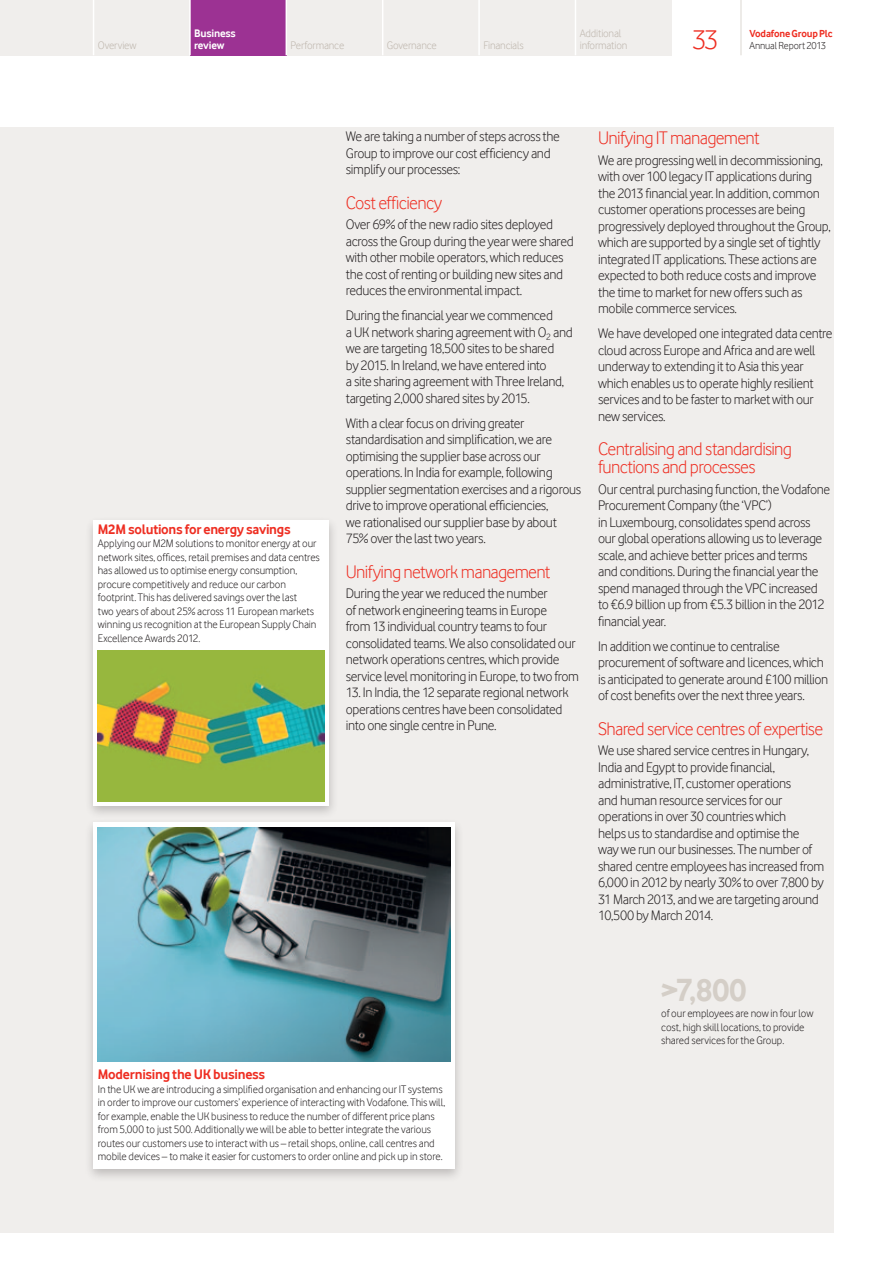
<style>
.page{position:relative;width:893px;height:1263px;background:#fff}
.page>*{position:absolute;margin:0;border:0;box-sizing:border-box;transform-origin:0 0}
.t1{font:700 33px "Vodafone Rg";color:#d4cec7}
.t2{font:28.5px "Vodafone Lt";color:#ee2e22}
.t3{font:18.75px/18px "Vodafone Lt";letter-spacing:-.035em;color:#ee2e22}
.t4{font:14.25px/16.5px "Vodafone Lt";letter-spacing:-.025em;color:#231f20}
.t5{font:700 14.25px "Vodafone Rg";letter-spacing:-.015em;color:#ee2e22}
.t6{font:11.25px/13.5px "Vodafone Lt";letter-spacing:-.005em;color:#231f20}
.t7{font:11.25px/12px "Vodafone Lt";letter-spacing:-.015em;color:#beb6ad}
.t8{font:700 11.25px/12px "Vodafone Rg";letter-spacing:-.02em;color:#fff}
.t9{font:700 10.5px "Vodafone Rg";letter-spacing:-.02em;color:#ee2e22}
.t10{font:10.5px "Vodafone Lt";letter-spacing:-.01em;color:#231f20}
</style>
<div class="page">
<div style="left:0;top:128px;width:833px;height:1105px;background:#f0eeec"></div>
<div style="left:84px;top:515px;width:254px;height:304px;background:#231f20;opacity:.25"></div>
<div style="left:94px;top:520px;width:235px;height:285px;background:#fff"></div>
<img style="left:98px;top:650px;width:226px;height:151px">
<div style="left:84px;top:818px;width:380px;height:365px;background:#231f20;opacity:.25"></div>
<div style="left:94px;top:823px;width:361px;height:346px;background:#fff"></div>
<img style="left:98px;top:827px;width:353px;height:234px">
<hr style="left:741px;top:0;width:1px;height:55px;background:#dcd8d2">
<div style="left:0;top:0;width:672px;height:55px;background:#f0eeec"></div>
<div style="left:190px;top:0;width:96px;height:55px;background:#9c3293"></div>
<hr style="left:189px;top:0;width:2px;height:55px;background:#fff">
<hr style="left:93px;top:0;width:1px;height:55px;background:#fff">
<hr style="left:286px;top:0;width:1px;height:55px;background:#fff">
<hr style="left:382px;top:0;width:1px;height:55px;background:#fff">
<hr style="left:478px;top:0;width:2px;height:55px;background:#fff">
<hr style="left:575px;top:0;width:1px;height:55px;background:#fff">
<p class="t8" style="left:194px;top:27px;width:43px">Business review</p>
<p class="t7" style="left:291px;top:39px;width:55px">Performance</p>
<p class="t7" style="left:387px;top:39px;width:51px">Governance</p>
<p class="t7" style="left:483px;top:39px;width:42px">Financials</p>
<p class="t7" style="left:580px;top:27px;width:49px">Additional information</p>
<p class="t2" style="left:692px;top:23px;width:28px">33</p>
<p class="t9" style="left:749px;top:27px;width:85px">Vodafone Group Plc</p>
<p class="t7" style="left:98px;top:39px;width:40px">Overview</p>
<p class="t10" style="left:749px;top:39px;width:78px">Annual Report 2013</p>
<p class="t5" style="left:98px;top:521px;width:194px">M2M solutions for energy savings</p>
<p class="t6" style="left:98px;top:537px;width:224px">Applying our M2M solutions to monitor energy at our network sites, offices, retail premises and data centres has allowed us to optimise energy consumption, procure competitively and reduce our carbon footprint. This has delivered savings over the last<br>two years of about 25% across 11 European markets winning us recognition at the European Supply Chain Excellence Awards 2012.</p>
<p class="t4" style="left:346px;top:128px;width:216px">We are taking a number of steps across the<br>Group to improve our cost efficiency and simplify our processes:</p>
<p class="t3" style="left:346px;top:193px;width:98px">Cost efficiency</p>
<p class="t4" style="left:346px;top:216px;width:229px">Over 69% of the new radio sites deployed across the Group during the year were shared with other mobile operators, which reduces the cost of renting or building new sites and reduces the environmental impact.</p>
<p class="t4" style="left:346px;top:307px;width:228px">During the financial year we commenced<br>a UK network sharing agreement with O<sub>2</sub> and we are targeting 18,500 sites to be shared<br>by 2015. In Ireland, we have entered into<br>a site sharing agreement with Three Ireland, targeting 2,000 shared sites by 2015.</p>
<p class="t4" style="left:346px;top:414px;width:237px">With a clear focus on driving greater standardisation and simplification, we are optimising the supplier base across our operations. In India for example, following supplier segmentation exercises and a rigorous drive to improve operational efficiencies,<br>we rationalised our supplier base by about 75% over the last two years.</p>
<p class="t3" style="left:346px;top:562px;width:206px">Unifying network management</p>
<p class="t4" style="left:346px;top:585px;width:235px">During the year we reduced the number<br>of network engineering teams in Europe<br>from 13 individual country teams to four consolidated teams. We also consolidated our network operations centres, which provide service level monitoring in Europe, to two from</p>
<p class="t4" style="left:346px;top:684px;width:224px">13. In India, the 12 separate regional network operations centres have been consolidated into one single centre in Pune.</p>
<p class="t3" style="left:598px;top:129px;width:163px">Unifying IT management</p>
<p class="t4" style="left:598px;top:152px;width:234px">We are progressing well in decommissioning, with over 100 legacy IT applications during the 2013 financial year. In addition, common customer operations processes are being progressively deployed throughout the Group, which are supported by a single set of tightly integrated IT applications. These actions are expected to both reduce costs and improve the time to market for new offers such as mobile commerce services.</p>
<p class="t4" style="left:598px;top:325px;width:236px">We have developed one integrated data centre cloud across Europe and Africa and are well underway to extending it to Asia this year which enables us to operate highly resilient services and to be faster to market with our new services.</p>
<p class="t3" style="left:598px;top:440px;width:195px">Centralising and standardising functions and processes</p>
<p class="t4" style="left:598px;top:481px;width:234px">Our central purchasing function, the Vodafone Procurement Company (the ‘VPC’)<br>in Luxembourg, consolidates spend across our global operations allowing us to leverage scale, and achieve better prices and terms and conditions. During the financial year the spend managed through the VPC increased to €6.9 billion up from €5.3 billion in the 2012 financial year.</p>
<p class="t4" style="left:598px;top:637px;width:232px">In addition we continue to centralise procurement of software and licences, which is anticipated to generate around £100 million of cost benefits over the next three years.</p>
<p class="t3" style="left:598px;top:719px;width:227px">Shared service centres of expertise</p>
<p class="t4" style="left:598px;top:742px;width:228px">We use shared service centres in Hungary, India and Egypt to provide financial, administrative, IT, customer operations<br>and human resource services for our operations in over 30 countries which<br>helps us to standardise and optimise the<br>way we run our businesses. The number of shared centre employees has increased from 6,000 in 2012 by nearly 30% to over 7,800 by 31 March 2013, and we are targeting around 10,500 by March 2014.</p>
<p class="t5" style="left:98px;top:1066px;width:169px">Modernising the UK business</p>
<p class="t6" style="left:98px;top:1082px;width:349px">In the UK we are introducing a simplified organisation and enhancing our IT systems in order to improve our customers’ experience of interacting with Vodafone. This will, for example, enable the UK business to reduce the number of different price plans from 5,000 to just 500. Additionally we will be able to better integrate the various routes our customers use to interact with us – retail shops, online, call centres and mobile devices – to make it easier for customers to order online and pick up in store.</p>
<p class="t1" style="left:661px;top:971px;width:87px">&gt;7,800</p>
<p class="t6" style="left:661px;top:1006px;width:154px">of our employees are now in four low cost, high skill locations, to provide shared services for the Group.</p>
</div>
